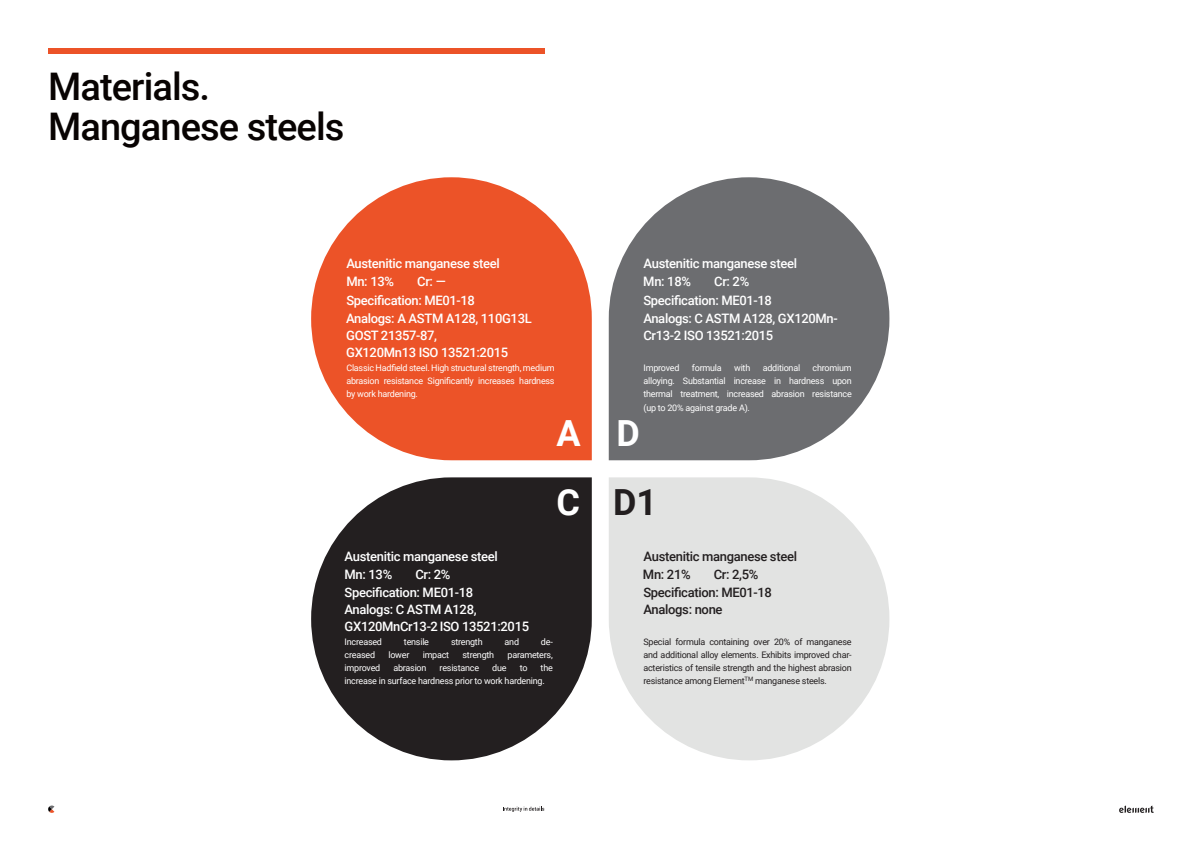
<style>
.page{position:relative;width:1202px;height:854px;background:#fff}
.page>*{position:absolute;margin:0;border:0;box-sizing:border-box;transform-origin:0 0}
.t1{font:500 38px "Roboto";letter-spacing:-.025em;color:#080302}
.t2{font:700 36px "Roboto";color:#fff}
.t3{font:700 36px "Roboto";color:#231f20}
.t4{font:500 13px/17px "Roboto";letter-spacing:-.025em;color:#fff}
.t5{font:500 13px "Roboto";letter-spacing:-.025em;color:#231f20}
.t6{font:9px/13px "Roboto";letter-spacing:-.025em;color:#fff;text-align:justify}
.t7{font:9px/13px "Roboto";letter-spacing:-.025em;color:#231f20;text-align:justify}
</style>
<div class="page">
<svg style="left:1119px;top:805px;width:35px;height:7px"></svg>
<svg style="left:503px;top:806px;width:41px;height:5px"></svg>
<svg style="left:48px;top:805px;width:6px;height:8px"></svg>
<svg style="left:609px;top:177px;width:280px;height:283px;fill:#6c6d70"></svg>
<svg style="left:311px;top:177px;width:281px;height:283px;fill:#ec5328"></svg>
<svg style="left:311px;top:477px;width:281px;height:283px;fill:#231f20"></svg>
<svg style="left:609px;top:477px;width:280px;height:283px;fill:#e2e3e2"></svg>
<div style="left:48px;top:48px;width:496px;height:5px;background:#ec5328"></div>
<p class="t1" style="left:48px;top:60px;width:163px">Materials.</p>
<p class="t1" style="left:48px;top:100px;width:298px">Manganese steels</p>
<p class="t4" style="left:346px;top:255px;width:155px">Austenitic manganese steel</p>
<p class="t4" style="left:644px;top:255px;width:155px">Austenitic manganese steel</p>
<p class="t4" style="left:346px;top:272px;width:49px">Mn: 13%</p>
<p class="t4" style="left:417px;top:272px;width:30px">Cr: —</p>
<p class="t4" style="left:643px;top:272px;width:49px">Mn: 18%</p>
<p class="t4" style="left:714px;top:272px;width:37px">Cr: 2%</p>
<p class="t4" style="left:346px;top:291px;width:130px">Specification: ME01-18</p>
<p class="t4" style="left:346px;top:309px;width:187px">Analogs: A ASTM A128, 110G13L<br>GOST 21357-87,</p>
<p class="t4" style="left:346px;top:343px;width:163px">GX120Mn13 ISO 13521:2015</p>
<p class="t6" style="left:346px;top:361px;width:210px">Classic Hadfield steel. High structural strength, medium abrasion resistance Significantly increases hardness by work hardening.</p>
<p class="t4" style="left:643px;top:291px;width:130px">Specification: ME01-18</p>
<p class="t4" style="left:643px;top:309px;width:196px">Analogs: C ASTM A128, GX120Mn-<br>Cr13-2 ISO 13521:2015</p>
<p class="t6" style="left:643px;top:361px;width:37px">Improved</p>
<p class="t6" style="left:692px;top:361px;width:31px">formula</p>
<p class="t6" style="left:734px;top:361px;width:18px">with</p>
<p class="t6" style="left:763px;top:361px;width:39px">additional</p>
<p class="t6" style="left:643px;top:361px;width:210px;text-indent:169px">chromium alloying. Substantial increase in hardness upon thermal treatment, increased abrasion resistance (up to 20% against grade A).</p>
<p class="t2" style="left:556px;top:408px;width:26px">А</p>
<p class="t2" style="left:617px;top:408px;width:25px">D</p>
<p class="t4" style="left:345px;top:547px;width:155px">Austenitic manganese steel</p>
<p class="t2" style="left:556px;top:477px;width:25px">C</p>
<p class="t3" style="left:613px;top:477px;width:46px">D1</p>
<p class="t5" style="left:644px;top:547px;width:155px">Austenitic manganese steel</p>
<p class="t4" style="left:345px;top:565px;width:49px">Mn: 13%</p>
<p class="t4" style="left:415px;top:565px;width:37px">Cr: 2%</p>
<p class="t5" style="left:643px;top:564px;width:49px">Mn: 21%</p>
<p class="t5" style="left:714px;top:564px;width:46px">Cr: 2,5%</p>
<p class="t4" style="left:345px;top:583px;width:130px">Specification: ME01-18</p>
<p class="t4" style="left:345px;top:600px;width:186px">Analogs: C ASTM A128,<br>GX120MnCr13-2 ISO 13521:2015</p>
<p class="t6" style="left:345px;top:634px;width:39px">Increased</p>
<p class="t6" style="left:404px;top:634px;width:27px">tensile</p>
<p class="t6" style="left:451px;top:634px;width:33px">strength</p>
<p class="t6" style="left:505px;top:634px;width:16px">and</p>
<p class="t6" style="left:541px;top:634px;width:13px">de-</p>
<p class="t6" style="left:345px;top:647px;width:32px">creased</p>
<p class="t6" style="left:388px;top:647px;width:22px">lower</p>
<p class="t6" style="left:423px;top:647px;width:28px">impact</p>
<p class="t6" style="left:463px;top:647px;width:33px">strength</p>
<p class="t6" style="left:508px;top:647px;width:47px">parameters,</p>
<p class="t6" style="left:345px;top:660px;width:37px">improved</p>
<p class="t6" style="left:393px;top:660px;width:35px">abrasion</p>
<p class="t6" style="left:440px;top:660px;width:41px">resistance</p>
<p class="t6" style="left:492px;top:660px;width:16px">due</p>
<p class="t6" style="left:520px;top:660px;width:9px">to</p>
<p class="t6" style="left:345px;top:660px;width:210px;text-indent:196px">the increase in surface hardness prior to work hardening.</p>
<p class="t5" style="left:643px;top:583px;width:130px">Specification: ME01-18</p>
<p class="t5" style="left:643px;top:600px;width:81px">Analogs: none</p>
<p class="t7" style="left:643px;top:634px;width:210px">Special formula containing over 20% of manganese and additional alloy elements. Exhibits improved char&shy;acteristics of tensile strength and the highest abrasion resistance among Element<sup>TM</sup> manganese steels.</p>
</div>
